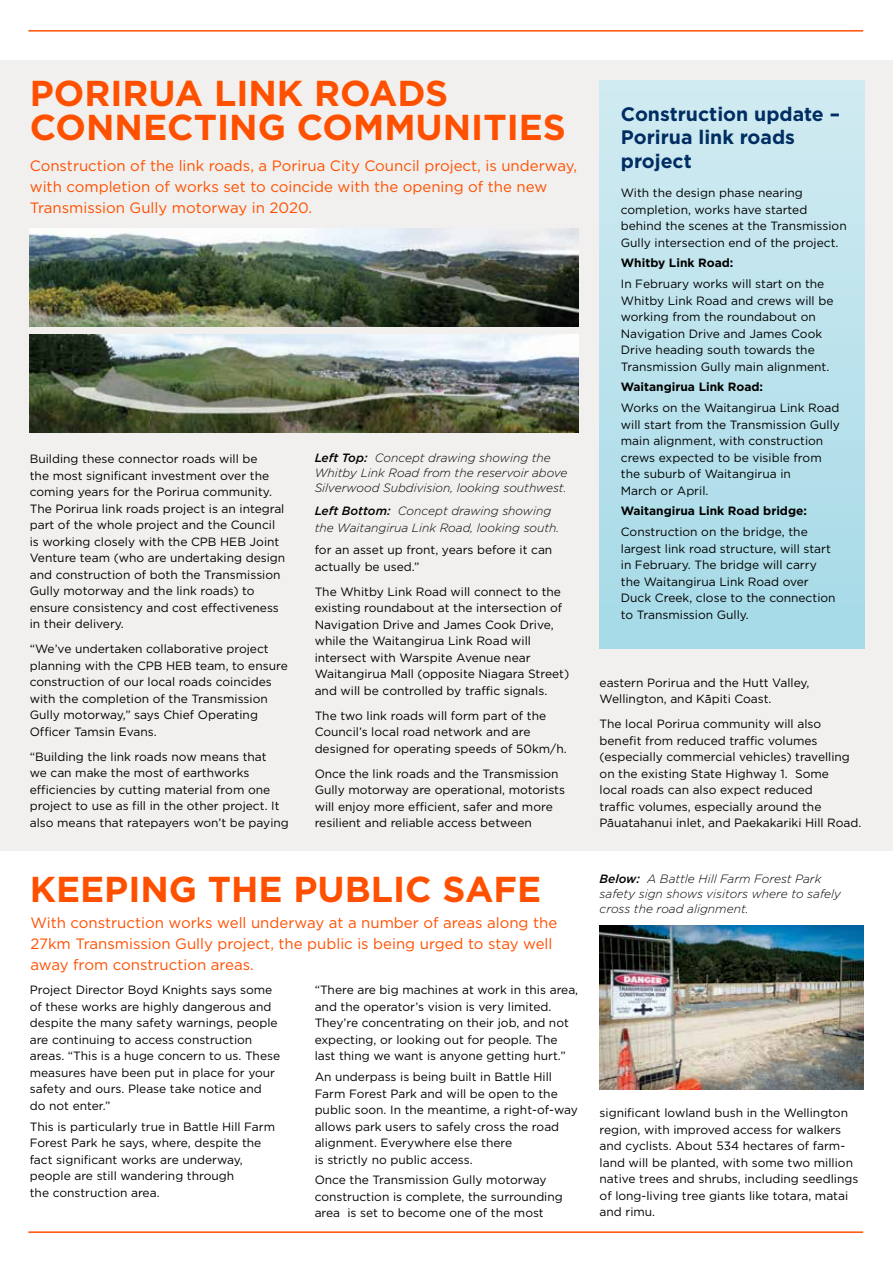
<style>
.page{position:relative;width:893px;height:1263px;background:#fff}
.page>*{position:absolute;margin:0;border:0;box-sizing:border-box;transform-origin:0 0}
.t1{font:700 36px/34.5px "Gotham";color:#ff5000}
.t2{font:700 19.5px/23.2px "Gotham";color:#002d62}
.t3{font:15px/21px "Gotham";color:#ff5000}
.t4{font:12px/16.5px "Gotham";color:#000}
.t5{font:italic 300 12px/15px "Gotham";color:#000}
.t6{font:700 12px "Gotham";color:#000}
.s1{font-weight:500}
</style>
<div class="page">
<hr style="left:28px;top:1231px;width:835px;height:2px;background:#ff5000">
<hr style="left:28px;top:30px;width:835px;height:2px;background:#ff5000">
<div style="left:1px;top:60px;width:892px;height:790px;background:#f2f0ee"></div>
<img style="left:30px;top:229px;width:548px;height:97px">
<img style="left:30px;top:335px;width:548px;height:98px">
<div style="left:600px;top:81px;width:264px;height:567px;background:linear-gradient(to bottom,#d1ebf1,#a5dae7)"></div>
<img style="left:600px;top:926px;width:263px;height:164px">
<h1 class="t1" style="left:30px;top:75px;width:538px">PORIRUA LINK ROADS<br>CONNECTING COMMUNITIES</h1>
<p class="t3" style="left:30px;top:155px;width:549px">Construction of the link roads, a Porirua City Council project, is underway, with completion of works set to coincide with the opening of the new<br>Transmission Gully motorway in 2020.</p>
<p class="t4" style="left:30px;top:451px;width:257px">Building these connector roads will be<br>the most significant investment over the coming years for the Porirua community.<br>The Porirua link roads project is an integral part of the whole project and the Council is working closely with the CPB HEB Joint Venture team (who are undertaking design and construction of both the Transmission Gully motorway and the link roads) to ensure consistency and cost effectiveness in their delivery.</p>
<p class="t4" style="left:30px;top:641px;width:260px">“We’ve undertaken collaborative project planning with the CPB HEB team, to ensure construction of our local roads coincides with the completion of the Transmission Gully motorway,” says Chief Operating Officer Tamsin Evans.</p>
<p class="t4" style="left:30px;top:748px;width:261px">“Building the link roads now means that<br>we can make the most of earthworks efficiencies by cutting material from one project to use as fill in the other project. It also means that ratepayers won’t be paying</p>
<p class="t5" style="left:315px;top:450px;width:254px"><span class="s1">Left Top:</span> Concept drawing showing the<br>Whitby Link Road from the reservoir above<br>Silverwood Subdivision, looking southwest.</p>
<p class="t5" style="left:315px;top:503px;width:246px;line-height:16.5px"><span class="s1">Left Bottom:</span> Concept drawing showing the Waitangirua Link Road, looking south.</p>
<p class="t4" style="left:315px;top:541px;width:239px">for an asset up front, years before it can actually be used.”</p>
<p class="t4" style="left:315px;top:583px;width:256px">The Whitby Link Road will connect to the existing roundabout at the intersection of Navigation Drive and James Cook Drive, while the Waitangirua Link Road will intersect with Warspite Avenue near Waitangirua Mall (opposite Niagara Street) and will be controlled by traffic signals.</p>
<p class="t4" style="left:315px;top:707px;width:254px">The two link roads will form part of the<br>Council’s local road network and are designed for operating speeds of 50km/h.</p>
<p class="t4" style="left:315px;top:765px;width:252px">Once the link roads and the Transmission Gully motorway are operational, motorists will enjoy more efficient, safer and more resilient and reliable access between</p>
<h1 class="t1" style="left:30px;top:871px;width:513px">KEEPING THE PUBLIC SAFE</h1>
<p class="t3" style="left:30px;top:912px;width:528px">With construction works well underway at a number of areas along the<br>27km Transmission Gully project, the public is being urged to stay well away from construction areas.</p>
<p class="t4" style="left:30px;top:981px;width:252px">Project Director Boyd Knights says some of these works are highly dangerous and despite the many safety warnings, people are continuing to access construction areas. “This is a huge concern to us. These measures have been put in place for your safety and ours. Please take notice and do not enter.”</p>
<p class="t4" style="left:30px;top:1118px;width:247px">This is particularly true in Battle Hill Farm Forest Park he says, where, despite the fact significant works are underway, people are still wandering through<br>the construction area.</p>
<p class="t4" style="left:315px;top:981px;width:265px">“There are big machines at work in this area, and the operator’s vision is very limited.<br>They’re concentrating on their job, and not expecting, or looking out for people. The last thing we want is anyone getting hurt.”</p>
<p class="t4" style="left:315px;top:1068px;width:265px">An underpass is being built in Battle Hill Farm Forest Park and will be open to the public soon. In the meantime, a right-of-way allows park users to safely cross the road alignment. Everywhere else there<br>is strictly no public access.</p>
<p class="t4" style="left:315px;top:1171px;width:250px">Once the Transmission Gully motorway construction is complete, the surrounding area is set to become one of the most</p>
<h2 class="t2" style="left:621px;top:102px;width:221px">Construction update –<br>Porirua link roads project</h2>
<p class="t4" style="left:621px;top:184px;width:227px">With the design phase nearing completion, works have started behind the scenes at the Transmission Gully intersection end of the project.</p>
<p class="t6" style="left:621px;top:256px;width:114px">Whitby Link Road:</p>
<p class="t4" style="left:621px;top:275px;width:214px">In February works will start on the Whitby Link Road and crews will be working from the roundabout on Navigation Drive and James Cook Drive heading south towards the Transmission Gully main alignment.</p>
<p class="t6" style="left:621px;top:380px;width:144px">Waitangirua Link Road:</p>
<p class="t4" style="left:621px;top:399px;width:221px">Works on the Waitangirua Link Road will start from the Transmission Gully main alignment, with construction crews expected to be visible from the suburb of Waitangirua in<br>March or April.</p>
<p class="t6" style="left:621px;top:504px;width:188px">Waitangirua Link Road bridge:</p>
<p class="t4" style="left:621px;top:523px;width:216px">Construction on the bridge, the largest link road structure, will start in February. The bridge will carry the Waitangirua Link Road over<br>Duck Creek, close to the connection to Transmission Gully.</p>
<p class="t4" style="left:600px;top:674px;width:211px">eastern Porirua and the Hutt Valley,<br>Wellington, and K-apiti Coast.</p>
<p class="t4" style="left:600px;top:715px;width:263px">The local Porirua community will also benefit from reduced traffic volumes (especially commercial vehicles) travelling on the existing State Highway 1. Some<br>local roads can also expect reduced<br>traffic volumes, especially around the P-auatahanui inlet, and Paekakariki Hill Road.</p>
<p class="t5" style="left:600px;top:871px;width:243px"><span class="s1">Below:</span> A Battle Hill Farm Forest Park safety sign shows visitors where to safely cross the road alignment.</p>
<p class="t4" style="left:600px;top:1104px;width:260px">significant lowland bush in the Wellington region, with improved access for walkers and cyclists. About 534 hectares of farm&shy;land will be planted, with some two million native trees and shrubs, including seedlings of long-living tree giants like totara, matai and rimu.</p>
</div>
